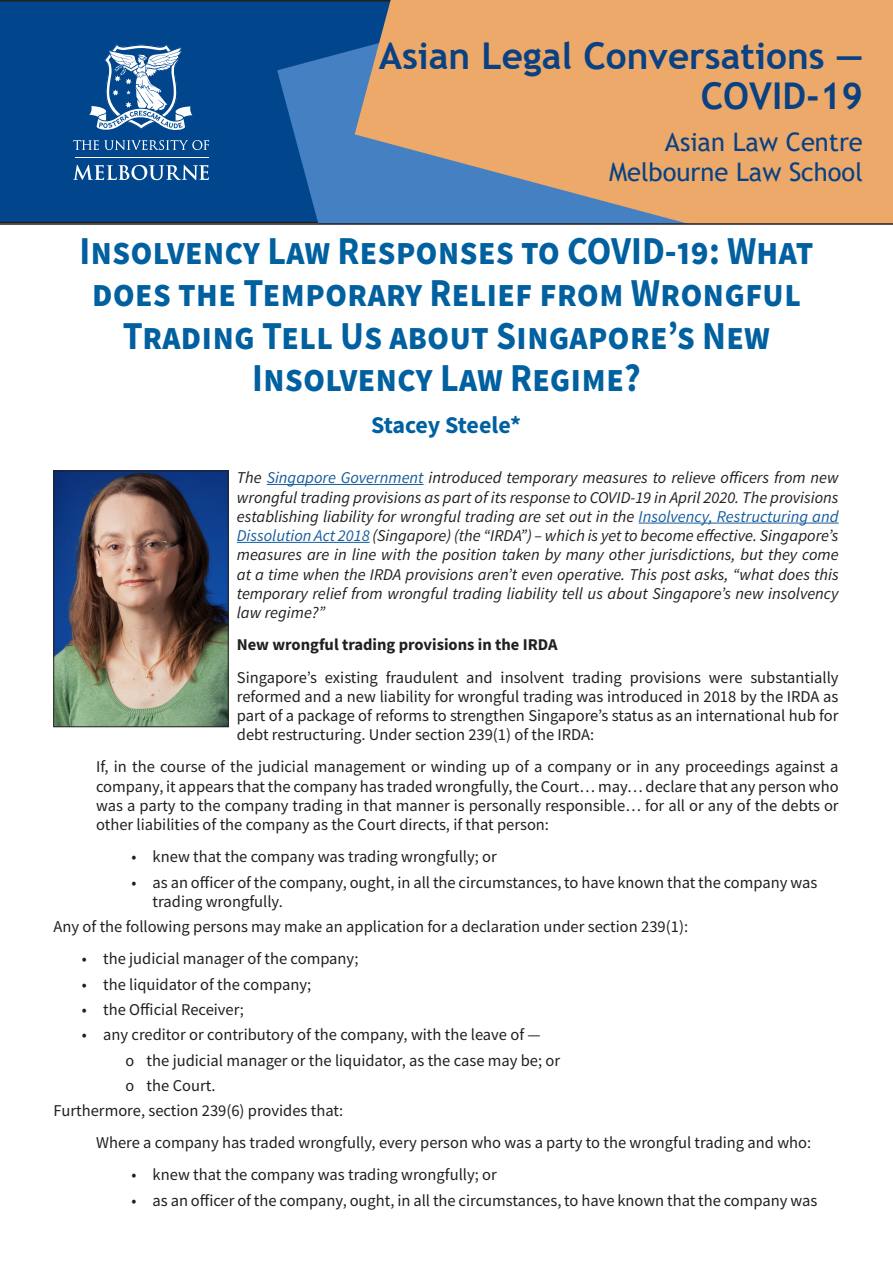
<style>
.page{position:relative;width:893px;height:1263px;background:#fff}
.page>*{position:absolute;margin:0;border:0;box-sizing:border-box;transform-origin:0 0}
.Conversations_Title{font:700 39.6px/42.2px "Source Sans Pro";color:#0060a0;text-align:center;scale:.91 1}
.t1{font:700 36.9px/39.9px "Trebuchet MS";color:#094183;text-align:right}
.t2{font:25.5px/29.8px "Trebuchet MS";color:#094183;text-align:right}
.Conversations_Author{font:700 24px "Source Sans Pro";color:#0060a0}
.Conversations_Quote{font:16.5px/19.4px "Source Sans Pro";color:#231f20;text-align:justify}
.Conversations_Text{font:italic 16.5px/19.4px "Source Sans Pro";color:#231f20;text-align:justify}
.Conversations_Text-2{font:16.5px/19.4px "Source Sans Pro";color:#231f20;text-align:justify}
.Conversations_Text-3{font:700 16.5px "Source Sans Pro";color:#231f20}
.s1{color:#175d9e}
</style>
<div class="page">
<div style="left:0;top:0;width:276px;height:223px;background:#01468c"></div>
<svg style="left:276px;top:0;width:78px;height:223px;background:#2564a7"></svg>
<div style="left:54px;top:24px;width:174px;height:175px;background:#01468c"></div>
<svg style="left:73px;top:140px;width:136px;height:10px"></svg>
<hr style="left:75px;top:157px;width:133px;height:1px;background:#fff">
<svg style="left:73px;top:165px;width:136px;height:15px"></svg>
<svg style="left:89px;top:44px;width:104px;height:86px"></svg>
<svg style="left:354px;top:0;width:539px;height:223px;background:#d3a275"></svg>
<img style="left:56px;top:473px;width:170px;height:252px">
<div style="left:54px;top:471px;width:174px;height:256px;border:1px solid #231f20"></div>
<hr style="left:267px;top:484px;width:157px;height:1px;background:#175d9e">
<hr style="left:639px;top:523px;width:200px;height:1px;background:#175d9e">
<hr style="left:237px;top:542px;width:133px;height:1px;background:#175d9e">
<p class="t1" style="left:379px;top:36px;width:486px">Asian Legal Conversations —<br>COVID-19</p>
<p class="t2" style="left:609px;top:127px;width:255px">Asian Law Centre<br>Melbourne Law School</p>
<p class="Conversations_Title" style="left:80px;top:229px;width:808px">Insolvency Law Responses to COVID-19: What does the Temporary Relief from Wrongful Trading Tell Us about Singapore’s New Insolvency Law Regime?</p>
<p class="Conversations_Author" style="left:371px;top:408px;width:152px">Stacey Steele*</p>
<p class="Conversations_Text" style="left:237px;top:468px;width:603px">The <span class="s1">Singapore Government</span> introduced temporary measures to relieve officers from new wrongful trading provisions as part of its response to COVID-19 in April 2020. The provisions establishing liability for wrongful trading are set out in the <span class="s1">Insolvency, Restructuring and Dissolution Act 2018</span> (Singapore) (the “IRDA”) – which is yet to become effective. Singapore’s measures are in line with the position taken by many other jurisdictions, but they come at a time when the IRDA provisions aren’t even operative. This post asks, “what does this temporary relief from wrongful trading liability tell us about Singapore’s new insolvency law regime?”</p>
<p class="Conversations_Text-3" style="left:237px;top:634px;width:322px">New wrongful trading provisions in the IRDA</p>
<p class="Conversations_Text-2" style="left:237px;top:667px;width:603px">Singapore’s existing fraudulent and insolvent trading provisions were substantially reformed and a new liability for wrongful trading was introduced in 2018 by the IRDA as part of a package of reforms to strengthen Singapore’s status as an international hub for debt restructuring. Under section 239(1) of the IRDA:</p>
<p class="Conversations_Quote" style="left:96px;top:757px;width:744px">If, in the course of the judicial management or winding up of a company or in any proceedings against a company, it appears that the company has traded wrongfully, the Court… may… declare that any person who was a party to the company trading in that manner is personally responsible… for all or any of the debts or other liabilities of the company as the Court directs, if that person:</p>
<p class="Conversations_Quote" style="left:131px;top:847px;width:367px">• knew that the company was trading wrongfully; or</p>
<p class="Conversations_Quote" style="left:153px;top:872px;width:666px;text-indent:-21px">• as an officer of the company, ought, in all the circumstances, to have known that the company was trading wrongfully.</p>
<p class="Conversations_Text-2" style="left:54px;top:917px;width:636px">Any of the following persons may make an application for a declaration under section 239(1):</p>
<p class="Conversations_Quote" style="left:82px;top:949px;width:278px">• the judicial manager of the company;</p>
<p class="Conversations_Quote" style="left:82px;top:974px;width:231px">• the liquidator of the company;</p>
<p class="Conversations_Quote" style="left:82px;top:1000px;width:164px">• the Official Receiver;</p>
<p class="Conversations_Quote" style="left:82px;top:1025px;width:460px">• any creditor or contributory of the company, with the leave of —</p>
<p class="Conversations_Quote" style="left:125px;top:1050px;width:436px">ο the judicial manager or the liquidator, as the case may be; or</p>
<p class="Conversations_Quote" style="left:125px;top:1076px;width:92px">ο the Court.</p>
<p class="Conversations_Text-2" style="left:54px;top:1101px;width:291px">Furthermore, section 239(6) provides that:</p>
<p class="Conversations_Quote" style="left:96px;top:1133px;width:717px">Where a company has traded wrongfully, every person who was a party to the wrongful trading and who:</p>
<p class="Conversations_Quote" style="left:131px;top:1165px;width:367px">• knew that the company was trading wrongfully; or</p>
<p class="Conversations_Quote" style="left:131px;top:1190px;width:687px">• as an officer of the company, ought, in all the circumstances, to have known that the company was</p>
</div>
